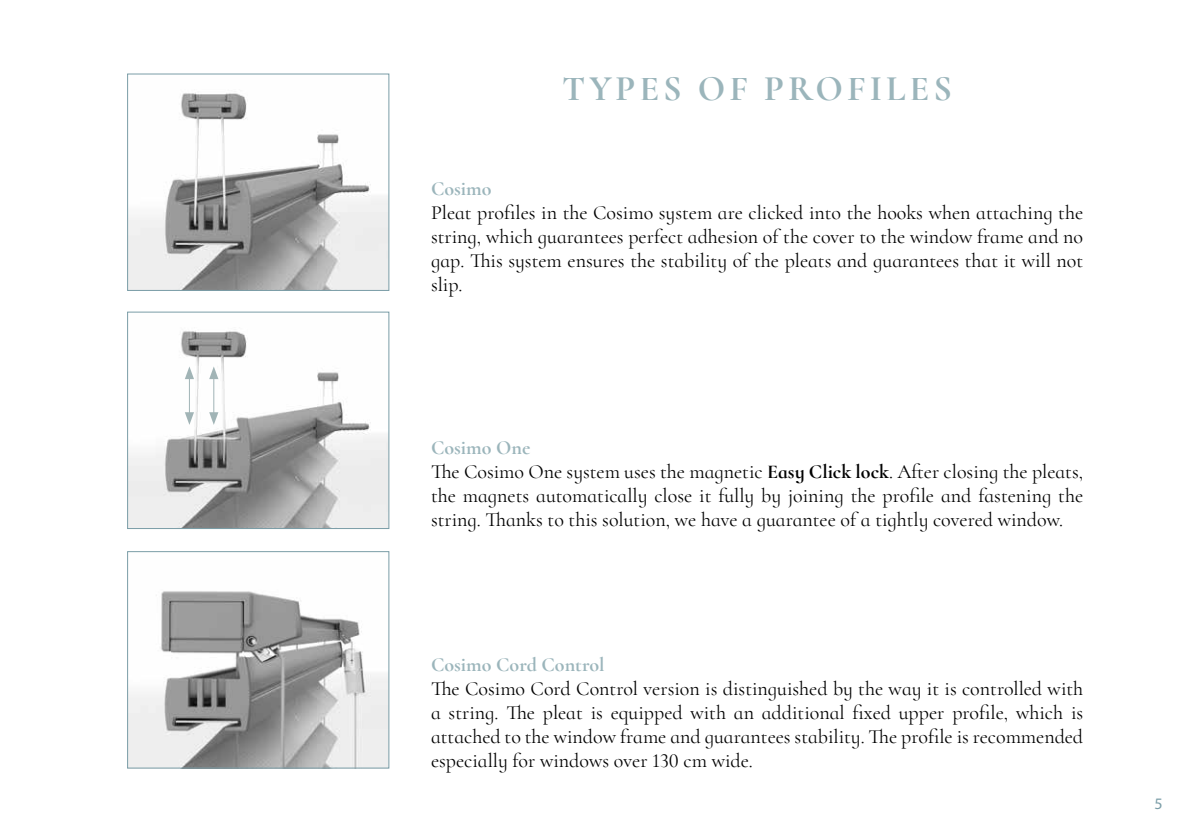
<style>
.page{position:relative;width:1191px;height:840px;background:#fff}
.page>*{position:absolute;margin:0;border:0;box-sizing:border-box;transform-origin:0 0}
.t1{font:700 36px "Cormorant Infant";letter-spacing:.11em;color:#9bb5bb}
.t2{font:20px/24px "Cormorant Infant";color:#000;text-align:justify}
.t3{font:700 20px "Cormorant Infant";color:#9bb5bb}
.t4{font:16px "Myriad Pro";color:#7a9da7}
.s1{font-weight:700;color:#9bb5bb}
.s2{font-weight:700}
</style>
<div class="page">
<img style="left:129px;top:331px;width:258px;height:195px">
<div style="left:127px;top:312px;width:262px;height:216px;border:1px solid #7a9da7"></div>
<img style="left:129px;top:591px;width:258px;height:174px">
<div style="left:127px;top:551px;width:262px;height:216px;border:1px solid #7a9da7"></div>
<img style="left:129px;top:93px;width:258px;height:195px">
<div style="left:127px;top:74px;width:262px;height:216px;border:1px solid #7a9da7"></div>
<hr style="left:189px;top:375px;width:1px;height:40px;background:#a1b4b6">
<svg style="left:185px;top:366px;width:9px;height:13px"></svg>
<svg style="left:185px;top:412px;width:9px;height:12px"></svg>
<hr style="left:213px;top:375px;width:1px;height:40px;background:#a1b4b6">
<svg style="left:209px;top:366px;width:9px;height:13px"></svg>
<svg style="left:209px;top:412px;width:9px;height:12px"></svg>
<h1 class="t1" style="left:562px;top:66px;width:391px">TYPES OF PROFILES</h1>
<p class="t3" style="left:431px;top:176px;width:62px">Cosimo</p>
<p class="t2" style="left:431px;top:200px;width:653px">Pleat profiles in the Cosimo system are clicked into the hooks when attaching the string, which guarantees perfect adhesion of the cover to the window frame and no gap. This system ensures the stability of the pleats and guarantees that it will not slip.</p>
<p class="t2" style="left:431px;top:435px;width:653px;text-align:left"><span class="s1">Cosimo One<br></span>The Cosimo One system uses the magnetic <span class="s2">Easy Click lock</span>. After closing the pleats, the magnets automatically close it fully by joining the profile and fastening the string. Thanks to this solution, we have a guarantee of a tightly covered window.</p>
<p class="t3" style="left:431px;top:651px;width:175px">Cosimo Cord Control</p>
<p class="t2" style="left:431px;top:676px;width:653px">The Cosimo Cord Control version is distinguished by the way it is controlled with a string. The pleat is equipped with an additional fixed upper profile, which is attached to the window frame and guarantees stability. The profile is recommended especially for windows over 130 cm wide.</p>
<p class="t4" style="left:1154px;top:793px;width:10px">5</p>
</div>
